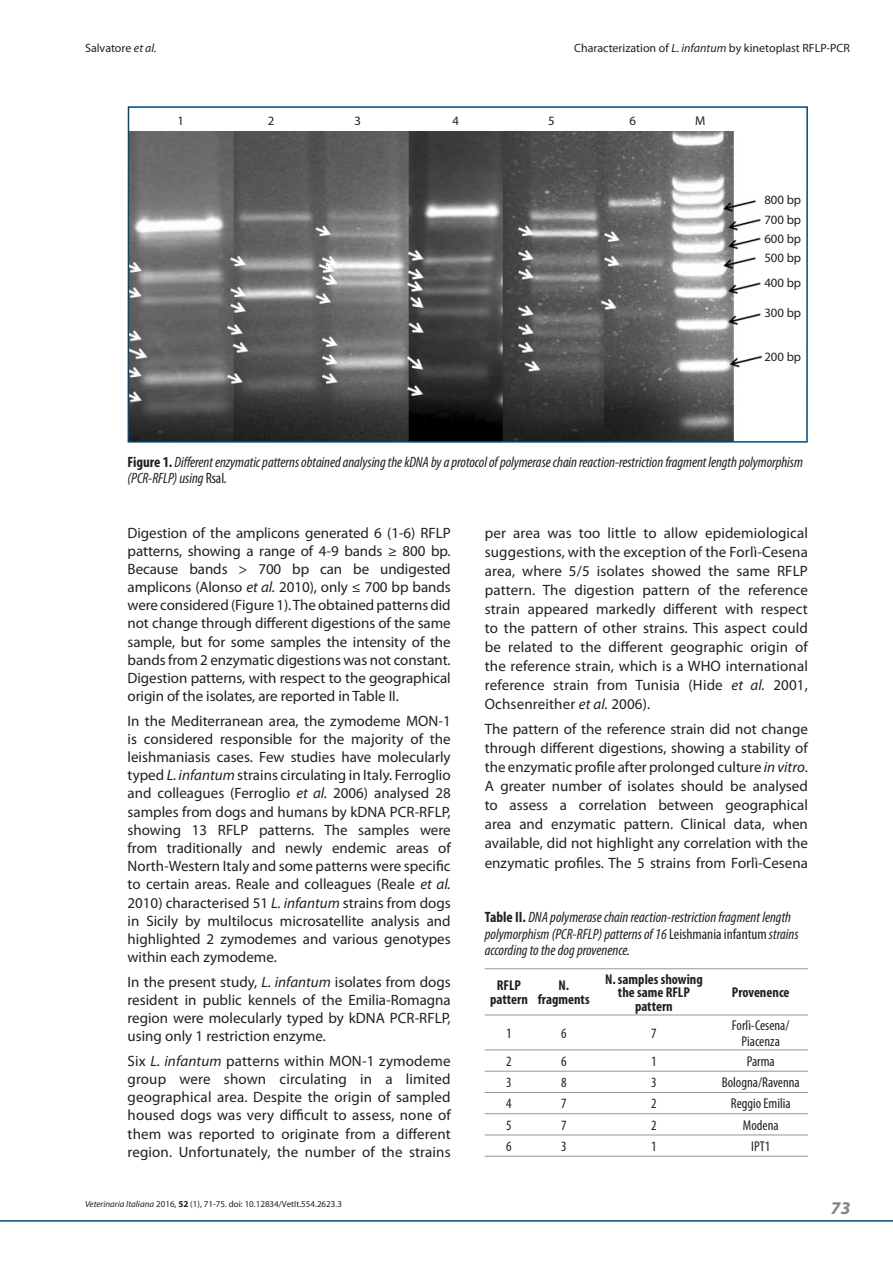
<style>
.page{position:relative;width:893px;height:1263px;background:#fff}
.page>*{position:absolute;margin:0;border:0;box-sizing:border-box;transform-origin:0 0}
.t1{font:italic 700 18px "Myriad Pro";color:#808285}
.Testo_EN{font:15px/18.1px "Myriad Pro";color:#231f20;text-align:justify}
.Titoli_tabelle{font:italic condensed 15px/16.5px "Myriad Pro";letter-spacing:-.005em;color:#231f20}
.Testo_tabelle{font:condensed 14.25px/15.8px "Myriad Pro";color:#231f20;text-align:center}
.Testo_tabelle-2{font:700 condensed 14.25px/13.5px "Myriad Pro";color:#231f20;text-align:center}
.Testo_EN-2{font:12.75px "Myriad Pro";color:#231f20}
.t2{font:12px "Myriad Pro";color:#231f20}
.t3{font:9px "Myriad Pro";color:#231f20}
.s1{font-style:italic}
.s2{font-weight:700;font-style:normal}
.s3{font-style:normal}
.s4{font-weight:700}
</style>
<div class="page">
<hr style="left:0;top:1220px;width:893px;height:1px;background:#01497b">
<hr style="left:485px;top:968px;width:48px;height:1px;background:#939598">
<hr style="left:533px;top:968px;width:61px;height:1px;background:#939598">
<hr style="left:594px;top:968px;width:119px;height:1px;background:#939598">
<hr style="left:713px;top:968px;width:95px;height:1px;background:#939598">
<hr style="left:485px;top:1014px;width:48px;height:1px;background:#939598">
<hr style="left:533px;top:1014px;width:61px;height:1px;background:#939598">
<hr style="left:594px;top:1014px;width:119px;height:1px;background:#939598">
<hr style="left:713px;top:1014px;width:95px;height:1px;background:#939598">
<hr style="left:485px;top:1049px;width:48px;height:1px;background:#939598">
<hr style="left:533px;top:1049px;width:61px;height:1px;background:#939598">
<hr style="left:594px;top:1049px;width:119px;height:1px;background:#939598">
<hr style="left:713px;top:1049px;width:95px;height:1px;background:#939598">
<hr style="left:485px;top:1071px;width:48px;height:1px;background:#939598">
<hr style="left:533px;top:1071px;width:61px;height:1px;background:#939598">
<hr style="left:594px;top:1071px;width:119px;height:1px;background:#939598">
<hr style="left:713px;top:1071px;width:95px;height:1px;background:#939598">
<hr style="left:485px;top:1092px;width:48px;height:1px;background:#939598">
<hr style="left:533px;top:1092px;width:61px;height:1px;background:#939598">
<hr style="left:594px;top:1092px;width:119px;height:1px;background:#939598">
<hr style="left:713px;top:1092px;width:95px;height:1px;background:#939598">
<hr style="left:485px;top:1113px;width:48px;height:1px;background:#939598">
<hr style="left:533px;top:1113px;width:61px;height:1px;background:#939598">
<hr style="left:594px;top:1113px;width:119px;height:1px;background:#939598">
<hr style="left:713px;top:1113px;width:95px;height:1px;background:#939598">
<hr style="left:485px;top:1134px;width:48px;height:1px;background:#939598">
<hr style="left:533px;top:1134px;width:61px;height:1px;background:#939598">
<hr style="left:594px;top:1134px;width:119px;height:1px;background:#939598">
<hr style="left:713px;top:1134px;width:95px;height:1px;background:#939598">
<hr style="left:485px;top:1156px;width:48px;height:1px;background:#939598">
<hr style="left:533px;top:1156px;width:61px;height:1px;background:#939598">
<hr style="left:594px;top:1156px;width:119px;height:1px;background:#939598">
<hr style="left:713px;top:1156px;width:95px;height:1px;background:#939598">
<img style="left:131px;top:132px;width:632px;height:308px">
<div style="left:128px;top:106px;width:680px;height:337px;border:2px solid #01497b"></div>
<p class="t2" style="left:85px;top:40px;width:73px">Salvatore <span class="s1">et al.</span></p>
<p class="t2" style="left:574px;top:40px;width:277px">Characterization of <span class="s1">L. infantum</span> by kinetoplast RFLP-PCR</p>
<p class="Testo_EN-2" style="left:177px;top:113px;width:8px">1</p>
<p class="Testo_EN-2" style="left:268px;top:113px;width:8px">2</p>
<p class="Testo_EN-2" style="left:355px;top:113px;width:8px">3</p>
<p class="Testo_EN-2" style="left:453px;top:113px;width:8px">4</p>
<p class="Testo_EN-2" style="left:548px;top:113px;width:8px">5</p>
<p class="Testo_EN-2" style="left:629px;top:113px;width:8px">6</p>
<p class="Testo_EN-2" style="left:695px;top:113px;width:12px">M</p>
<p class="Testo_EN-2" style="left:764px;top:192px;width:38px">800 bp</p>
<p class="Testo_EN-2" style="left:764px;top:212px;width:38px">700 bp</p>
<p class="Testo_EN-2" style="left:764px;top:231px;width:38px">600 bp</p>
<p class="Testo_EN-2" style="left:764px;top:250px;width:38px">500 bp</p>
<p class="Testo_EN-2" style="left:764px;top:275px;width:38px">400 bp</p>
<p class="Testo_EN-2" style="left:764px;top:305px;width:38px">300 bp</p>
<p class="Testo_EN-2" style="left:764px;top:349px;width:38px">200 bp</p>
<p class="Titoli_tabelle" style="left:128px;top:453px;width:677px"><span class="s2">Figure 1.</span> Different enzymatic patterns obtained analysing the kDNA by a protocol of polymerase chain reaction-restriction fragment length polymorphism (PCR-RFLP) using <span class="s3">RsaI</span>.</p>
<p class="Testo_EN" style="left:128px;top:523px;width:325px">Digestion of the amplicons generated 6 (1<span class="s1">‑</span>6) RFLP patterns, showing a range of 4<span class="s1">‑</span>9 bands ≥ 800 bp.<br>Because bands &gt; 700 bp can be undigested amplicons (Alonso <span class="s1">et al.</span> 2010), only ≤ 700 bp bands were considered (Figure 1). The obtained patterns did not change through different digestions of the same sample, but for some samples the intensity of the bands from 2 enzymatic digestions was not constant.<br>Digestion patterns, with respect to the geographical origin of the isolates, are reported in Table II.</p>
<p class="Testo_EN" style="left:128px;top:711px;width:325px">In the Mediterranean area, the zymodeme MON<span class="s1">‑</span>1 is considered responsible for the majority of the leishmaniasis cases. Few studies have molecularly typed <span class="s1">L. infantum</span> strains circulating in Italy. Ferroglio and colleagues (Ferroglio <span class="s1">et al.</span> 2006) analysed 28 samples from dogs and humans by kDNA PCR<span class="s1">‑</span>RFLP, showing 13 RFLP patterns. The samples were from traditionally and newly endemic areas of North<span class="s1">‑</span>Western Italy and some patterns were specific to certain areas. Reale and colleagues (Reale <span class="s1">et al.<br></span>2010) characterised 51 <span class="s1">L. infantum</span> strains from dogs in Sicily by multilocus microsatellite analysis and highlighted 2 zymodemes and various genotypes within each zymodeme.</p>
<p class="Testo_EN" style="left:128px;top:972px;width:325px">In the present study, <span class="s1">L. infantum</span> isolates from dogs resident in public kennels of the Emilia<span class="s1">‑</span>Romagna region were molecularly typed by kDNA PCR<span class="s1">‑</span>RFLP, using only 1 restriction enzyme.</p>
<p class="Testo_EN" style="left:128px;top:1051px;width:325px">Six <span class="s1">L. infantum</span> patterns within MON<span class="s1">‑</span>1 zymodeme group were shown circulating in a limited geographical area. Despite the origin of sampled housed dogs was very difficult to assess, none of them was reported to originate from a different region. Unfortunately, the number of the strains</p>
<p class="t3" style="left:85px;top:1198px;width:258px"><span class="s1">Veterinaria Italiana</span> 2016, <span class="s4">52</span> (1), 71-75. doi: 10.12834/VetIt.554.2623.3</p>
<p class="Testo_EN" style="left:485px;top:523px;width:325px;line-height:19px">per area was too little to allow epidemiological suggestions, with the exception of the Forlì<span class="s1">‑</span>Cesena area, where 5/5 isolates showed the same RFLP pattern. The digestion pattern of the reference strain appeared markedly different with respect to the pattern of other strains. This aspect could be related to the different geographic origin of the reference strain, which is a WHO international reference strain from Tunisia (Hide <span class="s1">et al.</span> 2001, Ochsenreither <span class="s1">et al.</span> 2006).</p>
<p class="Testo_EN" style="left:485px;top:719px;width:325px;line-height:19px">The pattern of the reference strain did not change through different digestions, showing a stability of the enzymatic profile after prolonged culture <span class="s1">in vitro</span>.<br>A greater number of isolates should be analysed to assess a correlation between geographical area and enzymatic pattern. Clinical data, when available, did not highlight any correlation with the enzymatic profiles. The 5 strains from Forlì<span class="s1">‑</span>Cesena</p>
<p class="Titoli_tabelle" style="left:485px;top:909px;width:315px"><span class="s2">Table II.</span> DNA polymerase chain reaction-restriction fragment length polymorphism (PCR-RFLP) patterns of 16 <span class="s3">Leishmania infantum</span> strains according to the dog provenence.</p>
<p class="Testo_tabelle-2" style="left:490px;top:979px;width:39px">RFLP pattern</p>
<p class="Testo_tabelle-2" style="left:538px;top:979px;width:53px">N. fragments</p>
<p class="Testo_tabelle-2" style="left:605px;top:972px;width:99px">N. samples showing the same RFLP pattern</p>
<p class="Testo_tabelle-2" style="left:732px;top:985px;width:59px">Provenence</p>
<p class="Testo_tabelle" style="left:506px;top:1025px;width:7px">1</p>
<p class="Testo_tabelle" style="left:561px;top:1025px;width:7px">6</p>
<p class="Testo_tabelle" style="left:651px;top:1025px;width:7px">7</p>
<p class="Testo_tabelle" style="left:732px;top:1017px;width:59px">Forlì-Cesena/<br>Piacenza</p>
<p class="Testo_tabelle" style="left:506px;top:1053px;width:7px">2</p>
<p class="Testo_tabelle" style="left:561px;top:1053px;width:7px">6</p>
<p class="Testo_tabelle" style="left:651px;top:1053px;width:7px">1</p>
<p class="Testo_tabelle" style="left:747px;top:1053px;width:30px">Parma</p>
<p class="Testo_tabelle" style="left:506px;top:1074px;width:7px">3</p>
<p class="Testo_tabelle" style="left:561px;top:1074px;width:7px">8</p>
<p class="Testo_tabelle" style="left:651px;top:1074px;width:7px">3</p>
<p class="Testo_tabelle" style="left:722px;top:1074px;width:79px">Bologna/Ravenna</p>
<p class="Testo_tabelle" style="left:506px;top:1096px;width:7px">4</p>
<p class="Testo_tabelle" style="left:561px;top:1096px;width:7px">7</p>
<p class="Testo_tabelle" style="left:651px;top:1096px;width:7px">2</p>
<p class="Testo_tabelle" style="left:731px;top:1096px;width:61px">Reggio Emilia</p>
<p class="Testo_tabelle" style="left:506px;top:1117px;width:7px">5</p>
<p class="Testo_tabelle" style="left:561px;top:1117px;width:7px">7</p>
<p class="Testo_tabelle" style="left:651px;top:1117px;width:7px">2</p>
<p class="Testo_tabelle" style="left:743px;top:1117px;width:37px">Modena</p>
<p class="Testo_tabelle" style="left:506px;top:1138px;width:7px">6</p>
<p class="Testo_tabelle" style="left:561px;top:1138px;width:7px">3</p>
<p class="Testo_tabelle" style="left:651px;top:1138px;width:7px">1</p>
<p class="Testo_tabelle" style="left:751px;top:1138px;width:21px">IPT1</p>
<p class="t1" style="left:831px;top:1196px;width:21px">73</p>
</div>
